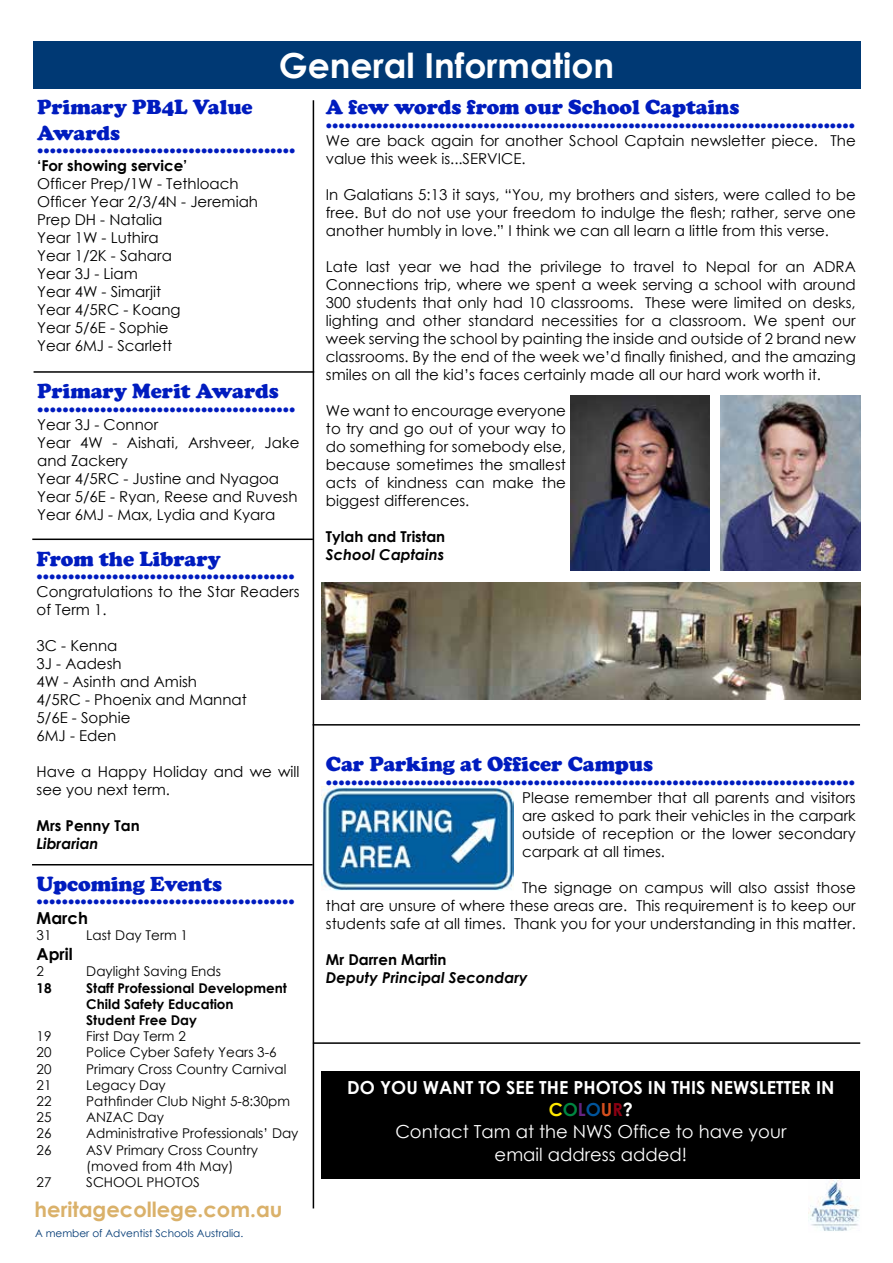
<style>
.page{position:relative;width:893px;height:1263px;background:#fff}
.page>*{position:absolute;margin:0;border:0;box-sizing:border-box;transform-origin:0 0}
.t1{font:700 34.5px "Century Gothic";color:#fff}
.t2{font:900 21px/25.2px "Cooper";color:#001cbf}
.t3{font:700 21px "Century Gothic";color:#dab16a}
.t4{font:700 18px/21.6px "Century Gothic";color:#fff;text-align:center}
.t5{font:18px "Century Gothic";color:#fff}
.t6{font:700 16.5px "Century Gothic";color:#000}
.t7{font:15px/18px "Century Gothic";color:#000}
.t8{font:700 15px "Century Gothic";color:#000}
.t9{font:italic 700 15px "Century Gothic";color:#000}
.t10{font:13.5px/16.2px "Century Gothic";color:#000}
.t11{font:700 13.5px/16.2px "Century Gothic";color:#000}
.t12{font:10.5px "Century Gothic";color:#003974}
.s1{color:#ffe800}
.s2{color:#008641}
.s3{color:#642381}
.s4{color:#00549b}
.s5{color:#d54f1e}
.s6{color:#8b0013}
.s7{font-weight:400}
</style>
<div class="page">
<img style="left:808px;top:1179px;width:52px;height:52px">
<div style="left:33px;top:42px;width:827px;height:47px;background:#003974"></div>
<img style="left:720px;top:396px;width:140px;height:175px">
<img style="left:570px;top:396px;width:140px;height:175px">
<hr style="left:313px;top:100px;width:1px;height:1108px;background:#000">
<hr style="left:32px;top:864px;width:281px;height:1px;background:#000">
<hr style="left:313px;top:724px;width:547px;height:1px;background:#000">
<div style="left:322px;top:1072px;width:538px;height:107px;background:#000"></div>
<hr style="left:34px;top:371px;width:280px;height:2px;background:#000">
<hr style="left:32px;top:538px;width:281px;height:2px;background:#000">
<img style="left:322px;top:786px;width:192px;height:104px">
<hr style="left:313px;top:1042px;width:547px;height:2px;background:#000">
<img style="left:322px;top:583px;width:538px;height:116px">
<h1 class="t1" style="left:279px;top:39px;width:337px">General Information</h1>
<h2 class="t2" style="left:37px;top:95px;width:217px">Primary PB4L Value<br>Awards</h2>
<h2 class="t2" style="left:37px;top:133px;width:260px">.........................................</h2>
<p class="t8" style="left:37px;top:154px;width:152px">‘For showing service’</p>
<p class="t7" style="left:37px;top:174px;width:222px">Officer Prep/1W - Tethloach<br>Officer Year 2/3/4N - Jeremiah<br>Prep DH - Natalia<br>Year 1W - Luthira<br>Year 1/2K - Sahara<br>Year 3J - Liam<br>Year 4W - Simarjit<br>Year 4/5RC - Koang<br>Year 5/6E - Sophie<br>Year 6MJ - Scarlett</p>
<h2 class="t2" style="left:37px;top:379px;width:243px">Primary Merit Awards</h2>
<h2 class="t2" style="left:37px;top:392px;width:260px">.........................................</h2>
<p class="t7" style="left:37px;top:415px;width:264px">Year 3J - Connor<br>Year 4W - Aishati, Arshveer, Jake and Zackery<br>Year 4/5RC - Justine and Nyagoa<br>Year 5/6E - Ryan, Reese and Ruvesh<br>Year 6MJ - Max, Lydia and Kyara</p>
<h2 class="t2" style="left:37px;top:546px;width:186px">From the Library</h2>
<h2 class="t2" style="left:37px;top:559px;width:260px">.........................................</h2>
<p class="t7" style="left:37px;top:582px;width:265px">Congratulations to the Star Readers of Term 1.</p>
<p class="t7" style="left:37px;top:636px;width:212px">3C - Kenna<br>3J - Aadesh<br>4W - Asinth and Amish<br>4/5RC - Phoenix and Mannat<br>5/6E - Sophie<br>6MJ - Eden</p>
<p class="t7" style="left:37px;top:762px;width:265px">Have a Happy Holiday and we will see you next term.</p>
<p class="t8" style="left:37px;top:814px;width:105px">Mrs Penny Tan</p>
<p class="t9" style="left:37px;top:832px;width:64px">Librarian</p>
<h2 class="t2" style="left:37px;top:871px;width:187px">Upcoming Events</h2>
<h2 class="t2" style="left:37px;top:885px;width:260px">.........................................</h2>
<p class="t6" style="left:37px;top:906px;width:53px">March</p>
<p class="t10" style="left:37px;top:927px;width:16px">31</p>
<p class="t10" style="left:86px;top:927px;width:103px">Last Day Term 1</p>
<p class="t6" style="left:37px;top:942px;width:38px">April</p>
<p class="t10" style="left:37px;top:963px;width:9px">2</p>
<p class="t10" style="left:86px;top:963px;width:136px">Daylight Saving Ends</p>
<p class="t11" style="left:37px;top:979px;width:17px">18</p>
<p class="t11" style="left:86px;top:979px;width:202px">Staff Professional Development<br>Child Safety Education<br>Student Free Day</p>
<p class="t10" style="left:37px;top:1028px;width:16px">19</p>
<p class="t10" style="left:86px;top:1028px;width:101px">First Day Term 2</p>
<p class="t10" style="left:37px;top:1044px;width:16px">20</p>
<p class="t10" style="left:86px;top:1044px;width:192px">Police Cyber Safety Years 3-6</p>
<p class="t10" style="left:37px;top:1060px;width:16px">20</p>
<p class="t10" style="left:86px;top:1060px;width:202px">Primary Cross Country Carnival</p>
<p class="t10" style="left:37px;top:1077px;width:16px">21</p>
<p class="t10" style="left:86px;top:1077px;width:81px">Legacy Day</p>
<p class="t10" style="left:37px;top:1093px;width:16px">22</p>
<p class="t10" style="left:86px;top:1093px;width:205px">Pathfinder Club Night 5-8:30pm</p>
<p class="t10" style="left:37px;top:1109px;width:16px">25</p>
<p class="t10" style="left:86px;top:1109px;width:79px">ANZAC Day</p>
<p class="t10" style="left:37px;top:1125px;width:16px">26</p>
<p class="t10" style="left:86px;top:1125px;width:214px">Administrative Professionals’ Day</p>
<p class="t10" style="left:37px;top:1141px;width:16px">26</p>
<p class="t10" style="left:86px;top:1141px;width:173px">ASV Primary Cross Country (moved from 4th May)</p>
<p class="t10" style="left:37px;top:1174px;width:16px">27</p>
<p class="t10" style="left:86px;top:1174px;width:115px">SCHOOL PHOTOS</p>
<h2 class="t3" style="left:35px;top:1193px;width:249px">heritagecollege.com.au</h2>
<p class="t12" style="left:35px;top:1226px;width:210px">A member of Adventist Schools Australia.</p>
<h2 class="t2" style="left:326px;top:95px;width:415px">A few words from our School Captains</h2>
<h2 class="t2" style="left:326px;top:108px;width:531px">....................................................................................</h2>
<p class="t7" style="left:326px;top:131px;width:531px">We are back again for another School Captain newsletter piece. The value this week is...SERVICE.</p>
<p class="t7" style="left:326px;top:185px;width:531px;text-align:justify">In Galatians 5:13 it says, “You, my brothers and sisters, were called to be free. But do not use your freedom to indulge the flesh; rather, serve one another humbly in love.” I think we can all learn a little from this verse.</p>
<p class="t7" style="left:326px;top:257px;width:531px;text-align:justify">Late last year we had the privilege to travel to Nepal for an ADRA Connections trip, where we spent a week serving a school with around 300 students that only had 10 classrooms. These were limited on desks, lighting and other standard necessities for a classroom. We spent our week serving the school by painting the inside and outside of 2 brand new classrooms. By the end of the week we’d finally finished, and the amazing smiles on all the kid’s faces certainly made all our hard work worth it.</p>
<p class="t7" style="left:326px;top:401px;width:242px;text-align:justify">We want to encourage everyone to try and go out of your way to do something for somebody else, because sometimes the smallest acts of kindness can make the biggest differences.</p>
<p class="t8" style="left:326px;top:525px;width:121px">Tylah and Tristan</p>
<p class="t9" style="left:326px;top:543px;width:120px">School Captains</p>
<h2 class="t2" style="left:326px;top:751px;width:329px">Car Parking at Officer Campus</h2>
<h2 class="t2" style="left:326px;top:765px;width:531px">....................................................................................</h2>
<p class="t7" style="left:522px;top:788px;width:335px;text-align:justify">Please remember that all parents and visitors are asked to park their vehicles in the carpark outside of reception or the lower secondary carpark at all times.</p>
<p class="t7" style="left:326px;top:878px;width:531px;text-align:justify;text-indent:196px">The signage on campus will also assist those that are unsure of where these areas are. This requirement is to keep our students safe at all times. Thank you for your understanding in this matter.</p>
<p class="t8" style="left:326px;top:948px;width:122px">Mr Darren Martin</p>
<p class="t9" style="left:326px;top:966px;width:203px">Deputy Principal Secondary</p>
<p class="t4" style="left:347px;top:1076px;width:489px">DO YOU WANT TO SEE THE PHOTOS IN THIS NEWSLETTER IN<br><span class="s1">C</span><span class="s2">O</span><span class="s3">L</span><span class="s4">O</span><span class="s5">U</span><span class="s6">R</span>?<br><span class="s7">Contact Tam at the NWS Office to have your</span></p>
<p class="t5" style="left:495px;top:1142px;width:194px">email address added!</p>
</div>
